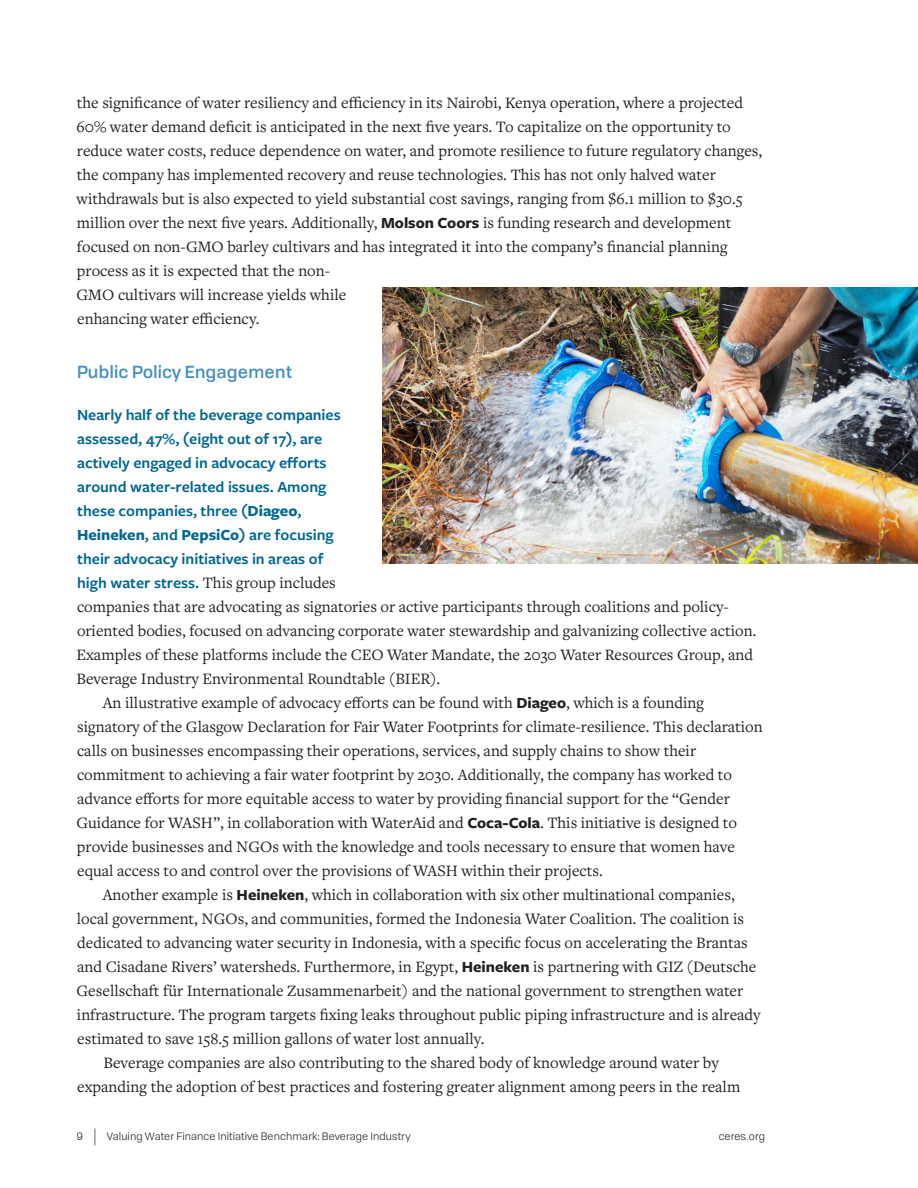
<style>
.page{position:relative;width:918px;height:1188px;background:#fff}
.page>*{position:absolute;margin:0;border:0;box-sizing:border-box;transform-origin:0 0}
.Head_D{font:500 17.1px "Tofino";letter-spacing:-.005em;color:#458ebc}
.Body{font:16.5px/24px "Freight Text Pro";color:#231f20}
.Body___1st{font:16.5px/24px "Freight Text Pro";color:#231f20}
.Body___1st-2{font:600 16.05px/24px "Freight Sans Pro";color:#006792}
.t1{font:10.5px "Tofino";letter-spacing:.005em;color:#231f20}
.s1{font-family:"Freight Sans Pro";font-weight:700;font-size:16.05px}
.s2{font-weight:700}
.s3{font-family:"Freight Sans Pro";font-weight:600;font-size:16.05px;color:#006792}
.s4{font-size:16.5px}
</style>
<div class="page">
<img style="left:382px;top:288px;width:536px;height:276px">
<p class="Body" style="left:77px;top:90px;width:687px">the significance of water resiliency and efficiency in its Nairobi, Kenya operation, where a projected 60% water demand deficit is anticipated in the next five years. To capitalize on the opportunity to reduce water costs, reduce dependence on water, and promote resilience to future regulatory changes, the company has implemented recovery and reuse technologies. This has not only halved water withdrawals but is also expected to yield substantial cost savings, ranging from $6.1 million to $30.5 million over the next five years. Additionally, <span class="s1">Molson Coors</span> is funding research and development focused on non-GMO barley cultivars and has integrated it into the company’s financial planning process as it is expected that the non-<br>GMO cultivars will increase yields while<br>enhancing water efficiency.</p>
<p class="Head_D" style="left:77px;top:358px;width:217px">Public Policy Engagement</p>
<p class="Body___1st-2" style="left:77px;top:402px;width:265px">Nearly half of the beverage companies assessed, 47%, (eight out of 17), are actively engaged in advocacy efforts around water-related issues. Among these companies, three (<span class="s2">Diageo</span>, <span class="s2">Heineken</span>, and <span class="s2">PepsiCo</span>) are focusing their advocacy initiatives in areas of</p>
<p class="Body___1st" style="left:77px;top:570px;width:681px"><span class="s3">high water stress.</span> This group includes<br>companies that are advocating as signatories or active participants through coalitions and policy&shy;oriented bodies, focused on advancing corporate water stewardship and galvanizing collective action.<br>Examples of these platforms include the CEO Water Mandate, the 2030 Water Resources Group, and Beverage Industry Environmental Roundtable (BIER).</p>
<p class="Body" style="left:77px;top:690px;width:688px;text-indent:26px">An illustrative example of advocacy efforts can be found with <span class="s1">Diageo</span>, which is a founding signatory of the Glasgow Declaration for Fair Water Footprints for climate-resilience. This declaration calls on businesses encompassing their operations, services, and supply chains to show their commitment to achieving a fair water footprint by 2030. Additionally, the company has worked to advance efforts for more equitable access to water by providing financial support for the “Gender Guidance for WASH”, in collaboration with WaterAid and <span class="s1">Coca-Cola</span>. This initiative is designed to provide businesses and NGOs with the knowledge and tools necessary to ensure that women have equal access to and control over the provisions of WASH within their projects.</p>
<p class="Body" style="left:77px;top:882px;width:686px;text-indent:26px">Another example is <span class="s1">Heineken</span>, which in collaboration with six other multinational companies, local government, NGOs, and communities, formed the Indonesia Water Coalition. The coalition is dedicated to advancing water security in Indonesia, with a specific focus on accelerating the Brantas and Cisadane Rivers’ watersheds. Furthermore, in Egypt, <span class="s1">Heineken</span> is partnering with GIZ (Deutsche Gesellschaft für Internationale Zusammenarbeit) and the national government to strengthen water infrastructure. The program targets fixing leaks throughout public piping infrastructure and is already estimated to save 158.5 million gallons of water lost annually.</p>
<p class="Body" style="left:77px;top:1050px;width:665px;text-align:center">Beverage companies are also contributing to the shared body of knowledge around water by expanding the adoption of best practices and fostering greater alignment among peers in the realm</p>
<p class="t1" style="left:76px;top:1129px;width:336px">9 <span class="s4">|</span> Valuing Water Finance Initiative Benchmark: Beverage Industry</p>
<p class="t1" style="left:719px;top:1129px;width:48px">ceres.org</p>
</div>
